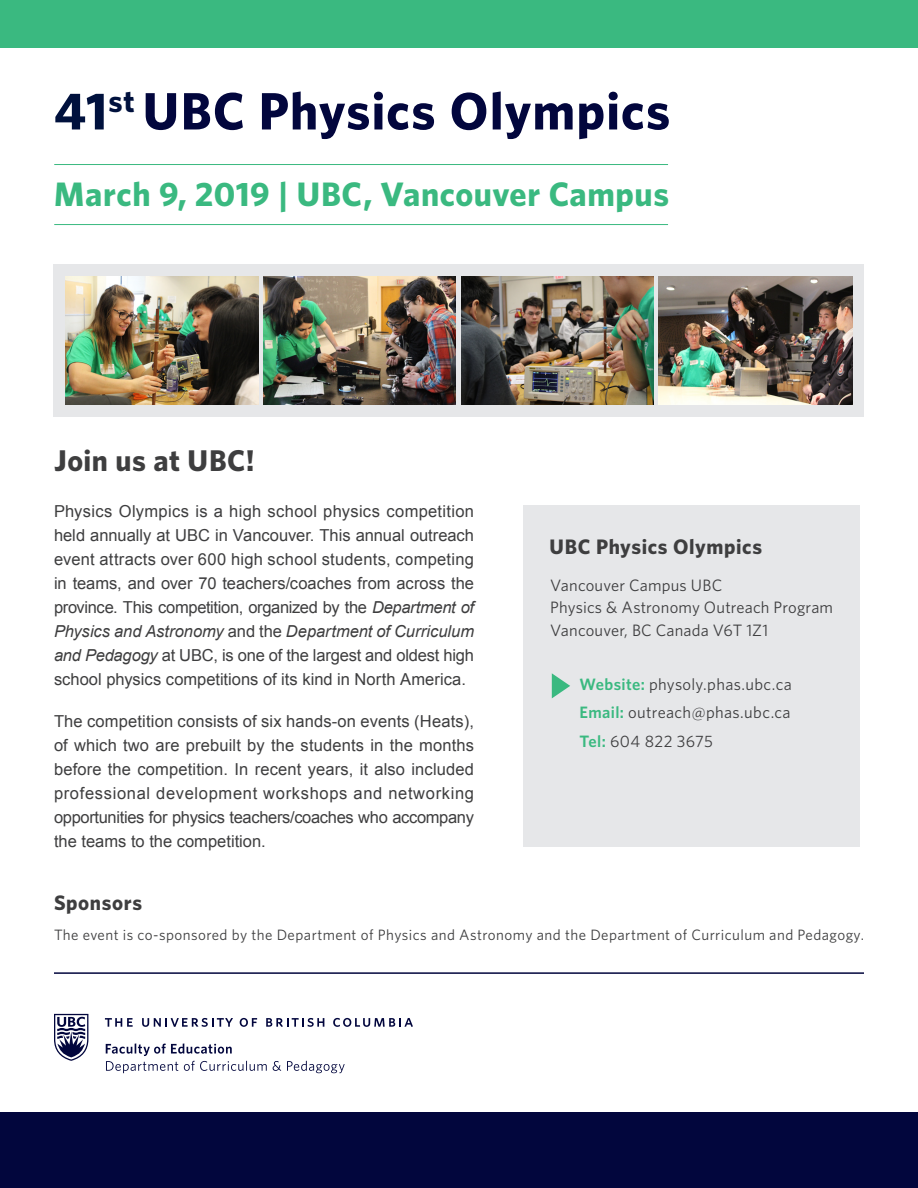
<style>
.page{position:relative;width:918px;height:1188px;background:#fff}
.page>*{position:absolute;margin:0;border:0;box-sizing:border-box;transform-origin:0 0}
.t1{font:700 52.65px "Whitney";letter-spacing:.02em;color:#02063d}
.t2{font:700 33.9px "Whitney";letter-spacing:.015em;color:#3ab980}
.t3{font:700 30px "Whitney";letter-spacing:.015em;color:#3e3e3f}
.t4{font:700 21px "Whitney";letter-spacing:.03em;color:#3e3e3f}
.t5{font:16.5px/24px "Arial";color:#3e3e3f;text-align:justify}
.t6{font:16.5px "Whitney";letter-spacing:.015em;color:#3e3e3f}
.t7{font:15px "Whitney";letter-spacing:.03em;color:#3e3e3f}
.s1{color:#00113d}
.s2{font-style:italic}
.s3{font-weight:600;color:#3ab980}
</style>
<div class="page">
<div style="left:0;top:1112px;width:918px;height:76px;background:#02063d"></div>
<div style="left:0;top:0;width:918px;height:48px;background:#3ab980"></div>
<hr style="left:54px;top:972px;width:810px;height:2px;background:#02063d">
<svg style="left:54px;top:1014px;width:34px;height:47px"></svg>
<svg style="left:105px;top:1018px;width:28px;height:9px"></svg>
<svg style="left:142px;top:1018px;width:91px;height:9px"></svg>
<svg style="left:240px;top:1018px;width:17px;height:9px"></svg>
<svg style="left:266px;top:1018px;width:58px;height:9px"></svg>
<svg style="left:333px;top:1018px;width:80px;height:9px"></svg>
<svg style="left:106px;top:1043px;width:161px;height:30px"></svg>
<svg style="left:273px;top:1061px;width:8px;height:10px"></svg>
<svg style="left:287px;top:1061px;width:58px;height:12px"></svg>
<div style="left:524px;top:505px;width:336px;height:342px;background:#e6e7e9"></div>
<svg style="left:552px;top:673px;width:18px;height:25px"></svg>
<hr style="left:54px;top:164px;width:614px;height:1px;background:#3ab980">
<hr style="left:54px;top:224px;width:614px;height:1px;background:#3ab980">
<div style="left:54px;top:264px;width:810px;height:152px;background:#e6e7e9"></div>
<img style="left:659px;top:277px;width:193px;height:128px">
<img style="left:462px;top:277px;width:192px;height:127px">
<img style="left:264px;top:277px;width:192px;height:127px">
<img style="left:65px;top:277px;width:194px;height:127px">
<p class="t1" style="left:54px;top:76px;width:618px"><span class="s1">41</span><sup>st</sup> UBC Physics Olympics</p>
<p class="t2" style="left:54px;top:171px;width:616px">March 9, 2019 | UBC, Vancouver Campus</p>
<p class="t3" style="left:54px;top:440px;width:202px">Join us at UBC!</p>
<p class="t5" style="left:54px;top:500px;width:422px">Physics Olympics is a high school physics competition held annually at UBC in Vancouver. This annual outreach event attracts over 600 high school students, competing in teams, and over 70 teachers/coaches from across the province. This competition, organized by the <span class="s2">Department of Physics and Astronomy</span> and the <span class="s2">Department of Curriculum and Pedagogy</span> at UBC, is one of the largest and oldest high school physics competitions of its kind in North America.</p>
<p class="t5" style="left:54px;top:710px;width:422px">The competition consists of six hands-on events (Heats), of which two are prebuilt by the students in the months before the competition. In recent years, it also included professional development workshops and networking opportunities for physics teachers/coaches who accompany the teams to the competition.</p>
<p class="t4" style="left:54px;top:889px;width:90px">Sponsors</p>
<p class="t4" style="left:550px;top:533px;width:214px">UBC Physics Olympics</p>
<p class="t6" style="left:550px;top:574px;width:174px">Vancouver Campus UBC</p>
<p class="t6" style="left:550px;top:597px;width:284px">Physics &amp; Astronomy Outreach Program</p>
<p class="t6" style="left:550px;top:619px;width:219px">Vancouver, BC Canada V6T 1Z1</p>
<p class="t6" style="left:579px;top:673px;width:214px"><span class="s3">Website:</span> physoly.phas.ubc.ca</p>
<p class="t6" style="left:579px;top:701px;width:213px"><span class="s3">Email:</span> outreach@phas.ubc.ca</p>
<p class="t6" style="left:579px;top:730px;width:135px"><span class="s3">Tel:</span> 604 822 3675</p>
<p class="t7" style="left:54px;top:924px;width:811px">The event is co-sponsored by the Department of Physics and Astronomy and the Department of Curriculum and Pedagogy.</p>
</div>
